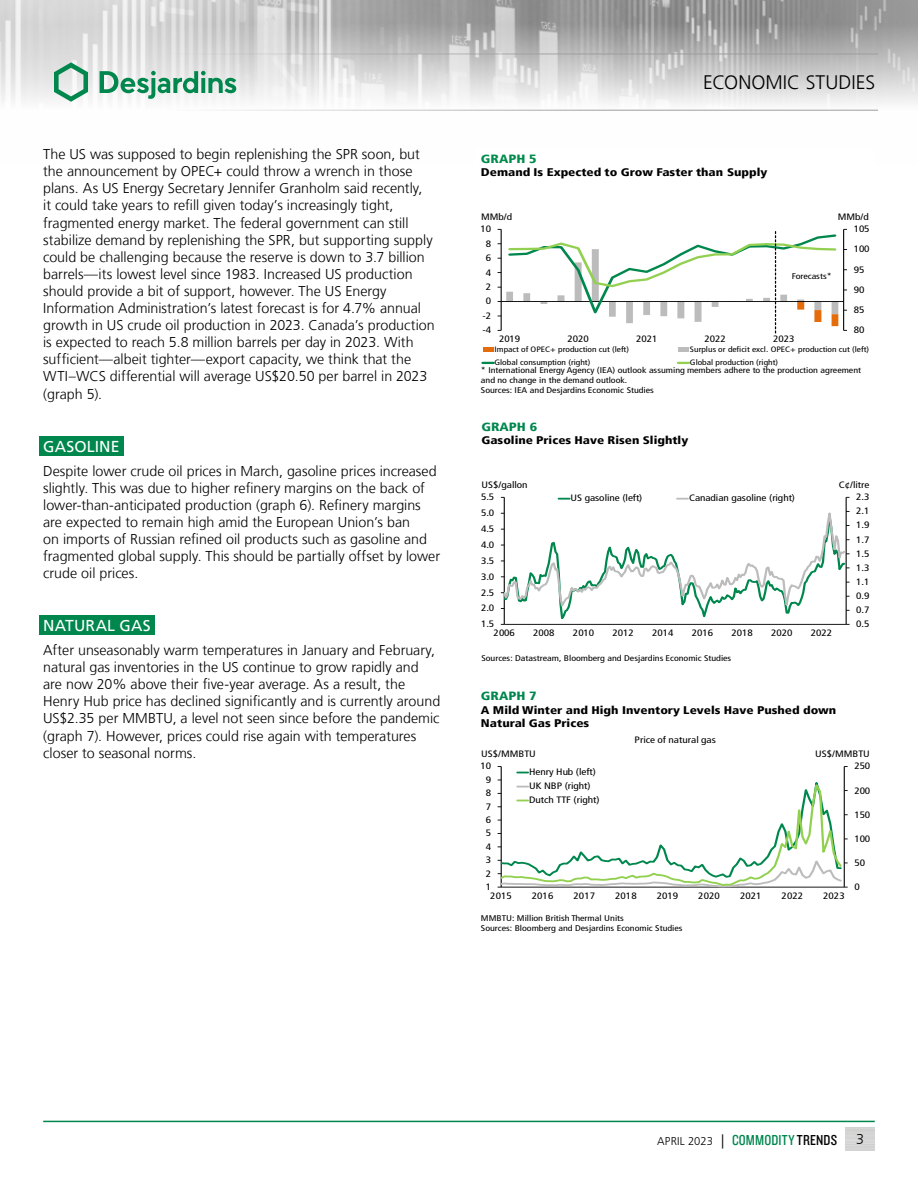
<style>
.page{position:relative;width:918px;height:1188px;background:#fff}
.page>*{position:absolute;margin:0;border:0;box-sizing:border-box;transform-origin:0 0}
.t1{font:300 19.5px "Frutiger LT";letter-spacing:.005em;color:#000}
.t2{font:15.75px "Frutiger LT";letter-spacing:.01em;color:#fff}
.t3{font:300 14.25px/17.1px "Frutiger LT";color:#000}
.t4{font:900 condensed 12px "Frutiger LT";color:#00874e;scale:1.2 1}
.t5{font:900 condensed 12px "Frutiger LT";color:#008b4d;scale:1.2 1}
.t6{font:900 condensed 12px "Frutiger LT";color:#00874e;scale:1.21 1}
.t7{font:300 11.25px "Frutiger LT";letter-spacing:.015em;color:#000}
.t8{font:900 condensed 11.1px "Frutiger LT";color:#000;scale:1.2 1}
.t9{font:900 condensed 11.1px/13.2px "Frutiger LT";color:#000;scale:1.21 1}
.t10{font:condensed 9.3px "Frutiger LT";color:#000;scale:1.2 1}
.t11{font:condensed 9.3px/14.1px "Frutiger LT";color:#000;scale:1.21 1}
.t12{font:condensed 8.25px/9.9px "Frutiger LT";color:#000;scale:1.2 1}
.t13{font:condensed 8.25px/9.9px "Frutiger LT";color:#000;scale:1.21 1}
.t14{font:condensed 7.8px "Frutiger LT";color:#000;scale:1.2 1}
.s1{font-size:14.25px}
.s2{font-family:"Knockout 29 Junior Ltweight";font-weight:400;font-size:15px;color:#00874e}
.s3{font-family:"Knockout 29 Junior Ltweight";font-weight:400;font-size:15px}
</style>
<div class="page">
<img style="left:0;top:0;width:918px;height:110px">
<hr style="left:0;top:54px;width:878px;height:1px;background:#9d9d9c">
<hr style="left:0;top:110px;width:878px;height:1px;background:#9d9d9c">
<svg style="left:54px;top:62px;width:34px;height:40px"></svg>
<svg style="left:100px;top:71px;width:136px;height:28px"></svg>
<hr style="left:43px;top:1121px;width:832px;height:1px;background:#00874e">
<div style="left:39px;top:436px;width:84px;height:20px;background:#00874e"></div>
<div style="left:39px;top:615px;width:116px;height:20px;background:#00874e"></div>
<svg style="left:501px;top:497px;width:349px;height:128px"></svg>
<hr style="left:843px;top:229px;width:1px;height:101px;background:#000">
<hr style="left:501px;top:301px;width:343px;height:1px;background:#000">
<hr style="left:483px;top:348px;width:10px;height:4px;background:#e46c0a">
<hr style="left:678px;top:348px;width:11px;height:4px;background:#bdbcbc">
<svg style="left:483px;top:362px;width:10px;height:2px"></svg>
<svg style="left:678px;top:362px;width:11px;height:2px"></svg>
<svg style="left:498px;top:229px;width:340px;height:104px"></svg>
<svg style="left:498px;top:766px;width:350px;height:122px"></svg>
<p class="t3" style="left:43px;top:146px;width:393px">The US was supposed to begin replenishing the SPR soon, but the announcement by OPEC+ could throw a wrench in those plans. As US Energy Secretary Jennifer Granholm said recently,<br>it could take years to refill given today’s increasingly tight, fragmented energy market. The federal government can still stabilize demand by replenishing the SPR, but supporting supply could be challenging because the reserve is down to 3.7 billion barrels—its lowest level since 1983. Increased US production should provide a bit of support, however. The US Energy Information Administration’s latest forecast is for 4.7% annual growth in US crude oil production in 2023. Canada’s production is expected to reach 5.8 million barrels per day in 2023. With sufficient—albeit tighter—export capacity, we think that the WTI–WCS differential will average US$20.50 per barrel in 2023 (graph 5).</p>
<p class="t2" style="left:43px;top:437px;width:78px">GASOLINE</p>
<p class="t3" style="left:43px;top:462px;width:398px">Despite lower crude oil prices in March, gasoline prices increased slightly. This was due to higher refinery margins on the back of lower‑than-anticipated production (graph 6). Refinery margins are expected to remain high amid the European Union’s ban<br>on imports of Russian refined oil products such as gasoline and fragmented global supply. This should be partially offset by lower crude oil prices.</p>
<p class="t2" style="left:43px;top:617px;width:109px">NATURAL GAS</p>
<p class="t3" style="left:43px;top:642px;width:399px">After unseasonably warm temperatures in January and February, natural gas inventories in the US continue to grow rapidly and are now 20% above their five-year average. As a result, the Henry Hub price has declined significantly and is currently around US$2.35 per MMBTU, a level not seen since before the pandemic (graph 7). However, prices could rise again with temperatures closer to seasonal norms.</p>
<h1 class="t1" style="left:703px;top:72px;width:174px">ECONOMIC STUDIES</h1>
<p class="t5" style="left:481px;top:151px;width:48px">GRAPH 5</p>
<p class="t8" style="left:481px;top:166px;width:240px">Demand Is Expected to Grow Faster than Supply</p>
<p class="t10" style="left:481px;top:211px;width:28px">MMb/d</p>
<p class="t10" style="left:838px;top:211px;width:28px">MMb/d</p>
<p class="t10" style="left:481px;top:224px;width:10px">10</p>
<p class="t10" style="left:854px;top:224px;width:15px">105</p>
<p class="t10" style="left:486px;top:238px;width:6px">8</p>
<p class="t10" style="left:854px;top:244px;width:15px">100</p>
<p class="t10" style="left:486px;top:252px;width:6px">6</p>
<p class="t10" style="left:486px;top:267px;width:6px">4</p>
<p class="t12" style="left:792px;top:271px;width:35px">Forecasts*</p>
<p class="t10" style="left:854px;top:264px;width:10px">95</p>
<p class="t10" style="left:486px;top:281px;width:6px">2</p>
<p class="t10" style="left:854px;top:284px;width:10px">90</p>
<p class="t10" style="left:486px;top:296px;width:6px">0</p>
<p class="t10" style="left:483px;top:310px;width:9px">-2</p>
<p class="t10" style="left:854px;top:304px;width:10px">85</p>
<p class="t10" style="left:483px;top:325px;width:9px">-4</p>
<p class="t10" style="left:854px;top:325px;width:10px">80</p>
<p class="t10" style="left:499px;top:333px;width:19px">2019</p>
<p class="t10" style="left:568px;top:333px;width:19px">2020</p>
<p class="t10" style="left:636px;top:333px;width:19px">2021</p>
<p class="t10" style="left:705px;top:333px;width:19px">2022</p>
<p class="t10" style="left:773px;top:333px;width:19px">2023</p>
<p class="t14" style="left:495px;top:345px;width:114px">Impact of OPEC+ production cut (left)</p>
<p class="t14" style="left:690px;top:345px;width:151px">Surplus or deficit excl. OPEC+ production cut (left)</p>
<p class="t14" style="left:495px;top:358px;width:81px">Global consumption (right)</p>
<p class="t14" style="left:690px;top:358px;width:75px">Global production (right)</p>
<p class="t12" style="left:481px;top:366px;width:318px">* International Energy Agency (IEA) outlook assuming members adhere to the production agreement and no change in the demand outlook.<br>Sources: IEA and Desjardins Economic Studies</p>
<p class="t4" style="left:481px;top:420px;width:48px">GRAPH 6</p>
<p class="t8" style="left:481px;top:434px;width:174px">Gasoline Prices Have Risen Slightly</p>
<p class="t10" style="left:482px;top:479px;width:40px">US$/gallon</p>
<p class="t10" style="left:839px;top:479px;width:27px">C¢/litre</p>
<p class="t10" style="left:481px;top:492px;width:13px">5.5</p>
<p class="t10" style="left:571px;top:493px;width:61px">US gasoline (left)</p>
<p class="t10" style="left:689px;top:493px;width:90px">Canadian gasoline (right)</p>
<p class="t10" style="left:856px;top:492px;width:13px">2.3</p>
<p class="t10" style="left:481px;top:507px;width:13px">5.0</p>
<p class="t10" style="left:856px;top:506px;width:13px">2.1</p>
<p class="t10" style="left:481px;top:523px;width:13px">4.5</p>
<p class="t10" style="left:856px;top:520px;width:13px">1.9</p>
<p class="t10" style="left:481px;top:539px;width:13px">4.0</p>
<p class="t10" style="left:856px;top:534px;width:13px">1.7</p>
<p class="t10" style="left:481px;top:555px;width:13px">3.5</p>
<p class="t10" style="left:856px;top:548px;width:13px">1.5</p>
<p class="t10" style="left:856px;top:562px;width:13px">1.3</p>
<p class="t10" style="left:481px;top:571px;width:13px">3.0</p>
<p class="t10" style="left:856px;top:576px;width:13px">1.1</p>
<p class="t10" style="left:481px;top:587px;width:13px">2.5</p>
<p class="t10" style="left:856px;top:590px;width:13px">0.9</p>
<p class="t10" style="left:481px;top:603px;width:13px">2.0</p>
<p class="t10" style="left:856px;top:605px;width:13px">0.7</p>
<p class="t10" style="left:481px;top:619px;width:13px">1.5</p>
<p class="t10" style="left:856px;top:619px;width:13px">0.5</p>
<p class="t10" style="left:494px;top:628px;width:19px">2006</p>
<p class="t10" style="left:533px;top:628px;width:19px">2008</p>
<p class="t10" style="left:573px;top:628px;width:19px">2010</p>
<p class="t10" style="left:613px;top:628px;width:19px">2012</p>
<p class="t10" style="left:652px;top:628px;width:19px">2014</p>
<p class="t10" style="left:692px;top:628px;width:19px">2016</p>
<p class="t10" style="left:732px;top:628px;width:19px">2018</p>
<p class="t10" style="left:771px;top:628px;width:19px">2020</p>
<p class="t10" style="left:811px;top:628px;width:19px">2022</p>
<p class="t12" style="left:481px;top:654px;width:210px">Sources: Datastream, Bloomberg and Desjardins Economic Studies</p>
<p class="t6" style="left:481px;top:689px;width:48px">GRAPH 7</p>
<p class="t9" style="left:481px;top:703px;width:295px">A Mild Winter and High Inventory Levels Have Pushed down<br>Natural Gas Prices</p>
<p class="t11" style="left:481px;top:747px;width:47px">US$/MMBTU</p>
<p class="t11" style="left:481px;top:759px;width:10px">10</p>
<p class="t11" style="left:486px;top:773px;width:6px">9</p>
<p class="t11" style="left:486px;top:786px;width:6px">8</p>
<p class="t11" style="left:486px;top:799px;width:6px">7</p>
<p class="t11" style="left:486px;top:813px;width:6px">6</p>
<p class="t11" style="left:486px;top:826px;width:6px">5</p>
<p class="t11" style="left:486px;top:840px;width:6px">4</p>
<p class="t11" style="left:486px;top:853px;width:6px">3</p>
<p class="t11" style="left:486px;top:866px;width:6px">2</p>
<p class="t11" style="left:486px;top:880px;width:6px">1</p>
<p class="t11" style="left:529px;top:765px;width:60px">Henry Hub (left)<br>UK NBP (right)<br>Dutch TTF (right)</p>
<p class="t11" style="left:635px;top:733px;width:69px">Price of natural gas</p>
<p class="t11" style="left:815px;top:747px;width:47px">US$/MMBTU</p>
<p class="t11" style="left:854px;top:759px;width:15px">250</p>
<p class="t11" style="left:854px;top:783px;width:15px">200</p>
<p class="t11" style="left:854px;top:807px;width:15px">150</p>
<p class="t11" style="left:854px;top:832px;width:15px">100</p>
<p class="t11" style="left:854px;top:856px;width:10px">50</p>
<p class="t11" style="left:854px;top:880px;width:6px">0</p>
<p class="t11" style="left:490px;top:889px;width:19px">2015</p>
<p class="t11" style="left:532px;top:889px;width:19px">2016</p>
<p class="t11" style="left:574px;top:889px;width:19px">2017</p>
<p class="t11" style="left:615px;top:889px;width:19px">2018</p>
<p class="t11" style="left:657px;top:889px;width:19px">2019</p>
<p class="t11" style="left:698px;top:889px;width:19px">2020</p>
<p class="t11" style="left:740px;top:889px;width:19px">2021</p>
<p class="t11" style="left:782px;top:889px;width:19px">2022</p>
<p class="t11" style="left:823px;top:889px;width:19px">2023</p>
<p class="t13" style="left:481px;top:913px;width:168px">MMBTU: Million British Thermal Units<br>Sources: Bloomberg and Desjardins Economic Studies</p>
<p class="t7" style="left:657px;top:1135px;width:182px">APRIL 2023 <span class="s1">|</span> <span class="s2">COMMODITY</span> <span class="s3">TRENDS</span></p>
<p class="t3" style="left:856px;top:1131px;width:9px">3</p>
</div>
